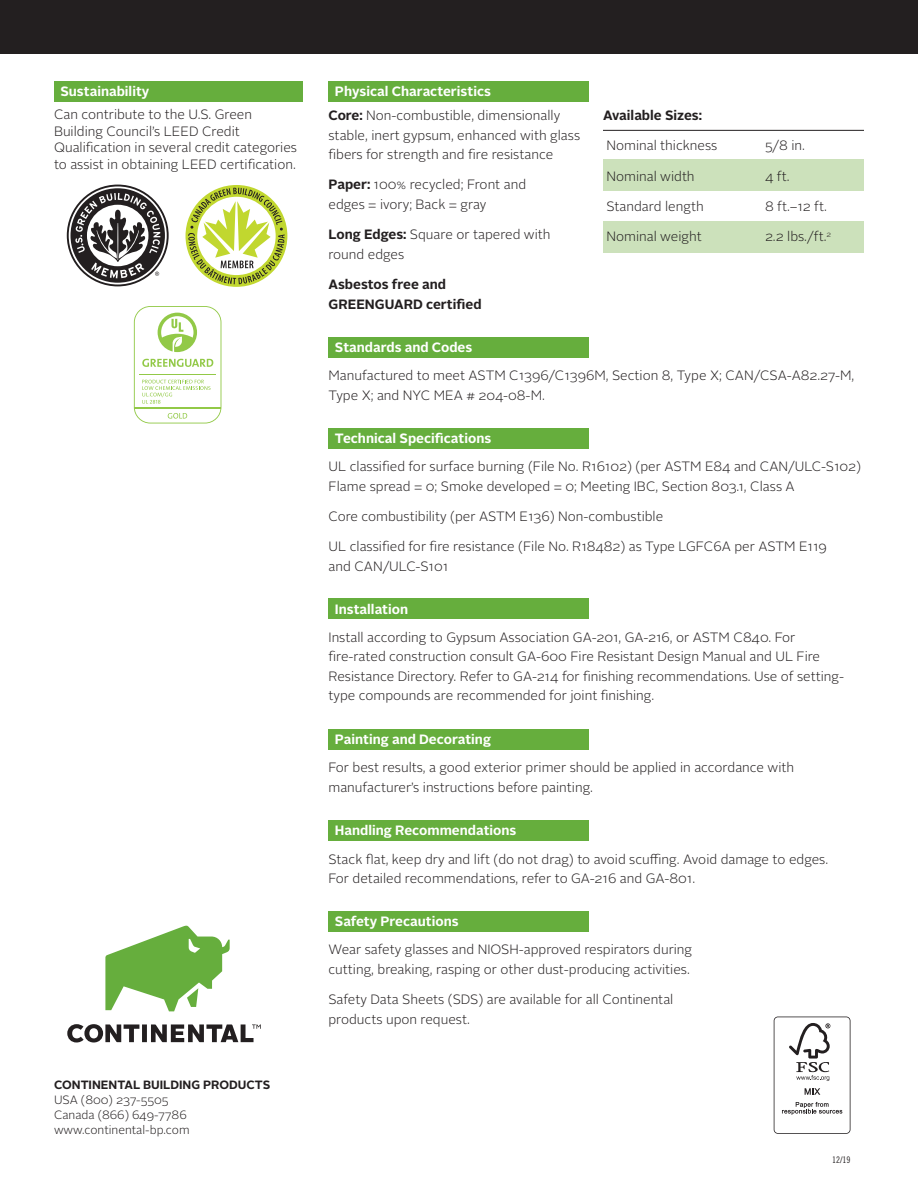
<style>
.page{position:relative;width:918px;height:1188px;background:#fff}
.page>*{position:absolute;margin:0;border:0;box-sizing:border-box;transform-origin:0 0}
.t1{font:300 13.5px/19.5px "Alright Sans";color:#231f20}
.t2{font:700 13.5px "Alright Sans";color:#fff}
.t3{font:700 13.5px/19.5px "Alright Sans";color:#231f20}
.t4{font:300 12px "Alright Sans";color:#231f20}
.t5{font:700 12px "Alright Sans";color:#231f20}
.t6{font:9px "Trade Gothic Cond Eighteen";color:#231f20}
.s1{font-weight:700}
</style>
<div class="page">
<div style="left:603px;top:160px;width:261px;height:31px;background:#cce1bb"></div>
<div style="left:603px;top:221px;width:261px;height:32px;background:#cce1bb"></div>
<div style="left:328px;top:81px;width:262px;height:20px;background:#66ae3d"></div>
<div style="left:328px;top:338px;width:262px;height:20px;background:#66ae3d"></div>
<div style="left:328px;top:428px;width:262px;height:20px;background:#66ae3d"></div>
<div style="left:328px;top:599px;width:262px;height:20px;background:#66ae3d"></div>
<div style="left:328px;top:730px;width:262px;height:20px;background:#66ae3d"></div>
<div style="left:328px;top:821px;width:262px;height:20px;background:#66ae3d"></div>
<div style="left:328px;top:912px;width:262px;height:20px;background:#66ae3d"></div>
<hr style="left:603px;top:130px;width:261px;height:1px;background:#231f20">
<div style="left:54px;top:81px;width:248px;height:20px;background:#66ae3d"></div>
<svg style="left:67px;top:1024px;width:194px;height:18px"></svg>
<svg style="left:105px;top:925px;width:125px;height:86px"></svg>
<div style="left:0;top:0;width:918px;height:54px;background:#231f20"></div>
<svg style="left:134px;top:306px;width:87px;height:118px"></svg>
<svg style="left:67px;top:185px;width:102px;height:101px"></svg>
<svg style="left:186px;top:185px;width:101px;height:102px"></svg>
<svg style="left:774px;top:1017px;width:76px;height:117px"></svg>
<p class="t2" style="left:60px;top:82px;width:90px">Sustainability</p>
<p class="t1" style="left:54px;top:107px;width:245px;line-height:16.5px">Can contribute to the U.S. Green Building Council’s LEED Credit Qualification in several credit categories to assist in obtaining LEED certification.</p>
<p class="t5" style="left:54px;top:1076px;width:218px">CONTINENTAL BUILDING PRODUCTS</p>
<p class="t4" style="left:54px;top:1092px;width:116px">USA (800) 237-5505</p>
<p class="t4" style="left:54px;top:1107px;width:134px">Canada (866) 649-7786</p>
<p class="t4" style="left:54px;top:1122px;width:137px">www.continental-bp.com</p>
<p class="t2" style="left:335px;top:82px;width:158px">Physical Characteristics</p>
<p class="t1" style="left:328px;top:106px;width:253px"><span class="s1">Core:</span> Non-combustible, dimensionally stable, inert gypsum, enhanced with glass fibers for strength and fire resistance</p>
<p class="t1" style="left:328px;top:175px;width:199px"><span class="s1">Paper:</span> 100% recycled; Front and edges = ivory; Back = gray</p>
<p class="t1" style="left:328px;top:225px;width:224px"><span class="s1">Long Edges:</span> Square or tapered with round edges</p>
<p class="t3" style="left:328px;top:275px;width:155px">Asbestos free and<br>GREENGUARD certified</p>
<p class="t2" style="left:335px;top:338px;width:139px">Standards and Codes</p>
<p class="t3" style="left:603px;top:106px;width:101px">Available Sizes:</p>
<p class="t1" style="left:606px;top:136px;width:112px">Nominal thickness</p>
<p class="t1" style="left:765px;top:136px;width:41px">5/8 in.</p>
<p class="t1" style="left:606px;top:167px;width:90px">Nominal width</p>
<p class="t1" style="left:765px;top:167px;width:26px">4 ft.</p>
<p class="t1" style="left:606px;top:197px;width:99px">Standard length</p>
<p class="t1" style="left:765px;top:197px;width:64px">8 ft.–12 ft.</p>
<p class="t1" style="left:606px;top:227px;width:97px">Nominal weight</p>
<p class="t1" style="left:765px;top:227px;width:68px">2.2 lbs./ft.<sup>2</sup></p>
<p class="t1" style="left:328px;top:366px;width:527px">Manufactured to meet ASTM C1396/C1396M, Section 8, Type X; CAN/CSA-A82.27-M,<br>Type X; and NYC MEA # 204-08-M.</p>
<p class="t2" style="left:335px;top:429px;width:158px">Technical Specifications</p>
<p class="t1" style="left:328px;top:457px;width:534px">UL classified for surface burning (File No. R16102) (per ASTM E84 and CAN/ULC-S102)<br>Flame spread = 0; Smoke developed = 0; Meeting IBC, Section 803.1, Class A</p>
<p class="t1" style="left:328px;top:507px;width:336px">Core combustibility (per ASTM E136) Non-combustible</p>
<p class="t1" style="left:328px;top:537px;width:500px">UL classified for fire resistance (File No. R18482) as Type LGFC6A per ASTM E119 and CAN/ULC-S101</p>
<p class="t2" style="left:335px;top:599px;width:75px">Installation</p>
<p class="t1" style="left:328px;top:627px;width:517px">Install according to Gypsum Association GA-201, GA-216, or ASTM C840. For fire-rated construction consult GA-600 Fire Resistant Design Manual and UL Fire Resistance Directory. Refer to GA-214 for finishing recommendations. Use of setting&shy;type compounds are recommended for joint finishing.</p>
<p class="t2" style="left:335px;top:730px;width:158px">Painting and Decorating</p>
<p class="t1" style="left:328px;top:758px;width:467px">For best results, a good exterior primer should be applied in accordance with manufacturer’s instructions before painting.</p>
<p class="t2" style="left:335px;top:821px;width:183px">Handling Recommendations</p>
<p class="t1" style="left:328px;top:849px;width:501px">Stack flat, keep dry and lift (do not drag) to avoid scuffing. Avoid damage to edges.<br>For detailed recommendations, refer to GA-216 and GA-801.</p>
<p class="t2" style="left:335px;top:912px;width:125px">Safety Precautions</p>
<p class="t1" style="left:328px;top:940px;width:365px">Wear safety glasses and NIOSH-approved respirators during cutting, breaking, rasping or other dust-producing activities.</p>
<p class="t1" style="left:328px;top:990px;width:346px">Safety Data Sheets (SDS) are available for all Continental products upon request.</p>
<p class="t6" style="left:832px;top:1154px;width:20px">12/19</p>
</div>
